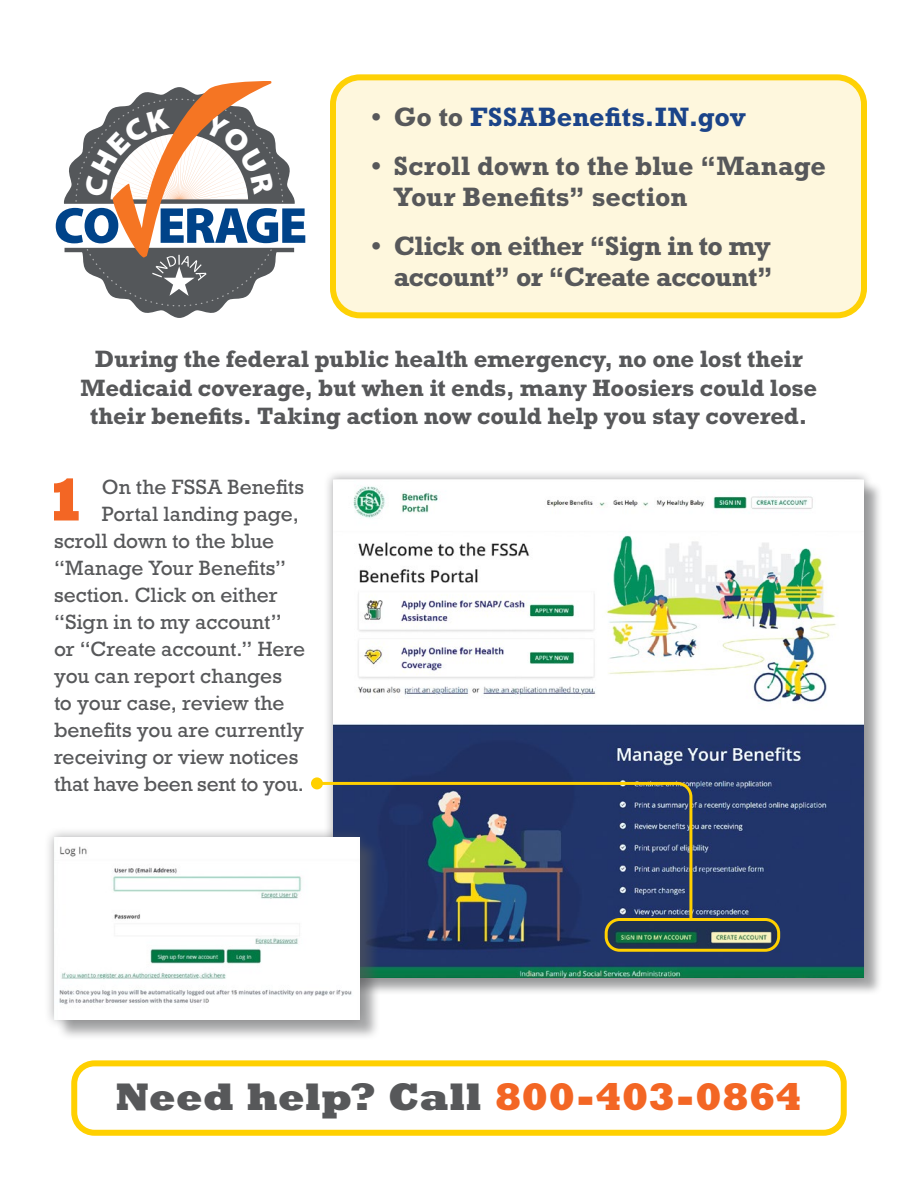
<style>
.page{position:relative;width:918px;height:1188px;background:#fff}
.page>*{position:absolute;margin:0;border:0;box-sizing:border-box;transform-origin:0 0}
.t1{font:800 60.75px "Rockwell Std";color:#f36624}
.t2{font:900 51px "Myriad Pro";letter-spacing:-.03em;color:#004389}
.t3{font:800 39px "Rockwell Std";color:#57585a}
.t4{font:700 27px/31.5px "Rockwell Std";letter-spacing:-.01em;color:#57585a}
.t5{font:700 27px "Rockwell Std";letter-spacing:.005em;color:#1b4489}
.t6{font:700 24px/28.5px "Rockwell Std";letter-spacing:-.01em;color:#57585a;text-align:center}
.t7{font:21px "Rockwell Std";color:#57585a}
.s1{color:#57585a}
.s2{color:#f36624}
</style>
<div class="page">
<div style="left:335px;top:481px;width:548px;height:515px;background:#57585a;opacity:.5"></div>
<div style="left:323px;top:470px;width:551px;height:517px;background:#57585a;opacity:.5"></div>
<img style="left:333px;top:479px;width:531px;height:498px">
<div style="left:56px;top:839px;width:325px;height:201px;background:#57585a;opacity:.5"></div>
<div style="left:43px;top:826px;width:328px;height:204px;background:#57585a;opacity:.5"></div>
<img style="left:54px;top:837px;width:306px;height:182px">
<svg style="left:314px;top:780px;width:380px;height:141px;background:#4b5b73"></svg>
<div style="left:311px;top:777px;width:12px;height:12px;background:#ffd000;border-radius:50%"></div>
<svg style="left:606px;top:920px;width:173px;height:30px;background:#3f5d5b"></svg>
<div style="left:605px;top:918px;width:175px;height:34px;border:3px solid #ffd000;border-radius:14px"></div>
<div style="left:333px;top:77px;width:531px;height:238px;background:#fef7dd;border-radius:27px"></div>
<div style="left:330px;top:74px;width:537px;height:244px;border:6px solid #fed105;border-radius:27px"></div>
<div style="left:71px;top:1060px;width:776px;height:76px;border:6px solid #ffd000;border-radius:20px"></div>
<svg style="left:64px;top:81px;width:231px;height:237px"></svg>
<p class="t2" style="left:54px;top:192px;width:255px">CO ERAGE</p>
<p class="t5" style="left:371px;top:101px;width:376px"><span class="s1">• Go to</span> FSSABenefits.IN.gov</p>
<p class="t4" style="left:394px;top:150px;width:434px;text-indent:-22px">• Scroll down to the blue “Manage<br>Your Benefits” section</p>
<p class="t4" style="left:371px;top:229px;width:403px;text-align:right">• Click on either “Sign in to my account” or “Create account”</p>
<p class="t6" style="left:81px;top:345px;width:738px">During the federal public health emergency, no one lost their<br>Medicaid coverage, but when it ends, many Hoosiers could lose their benefits. Taking action now could help you stay covered.</p>
<p class="t1" style="left:45px;top:462px;width:43px">1</p>
<p class="t7" style="left:102px;top:474px;width:204px">On the FSSA Benefits</p>
<p class="t7" style="left:102px;top:501px;width:199px">Portal landing page,</p>
<p class="t7" style="left:54px;top:528px;width:222px">scroll down to the blue</p>
<p class="t7" style="left:54px;top:555px;width:234px">“Manage Your Benefits”</p>
<p class="t7" style="left:54px;top:582px;width:225px">section. Click on either</p>
<p class="t7" style="left:54px;top:609px;width:229px">“Sign in to my account”</p>
<p class="t7" style="left:54px;top:636px;width:253px">or “Create account.” Here</p>
<p class="t7" style="left:54px;top:663px;width:229px">you can report changes</p>
<p class="t7" style="left:54px;top:690px;width:232px">to your case, review the</p>
<p class="t7" style="left:54px;top:717px;width:252px">benefits you are currently</p>
<p class="t7" style="left:54px;top:744px;width:246px">receiving or view notices</p>
<p class="t7" style="left:54px;top:771px;width:252px">that have been sent to you.</p>
<p class="t3" style="left:116px;top:1073px;width:688px">Need help? Call <span class="s2">800-403-0864</span></p>
</div>
